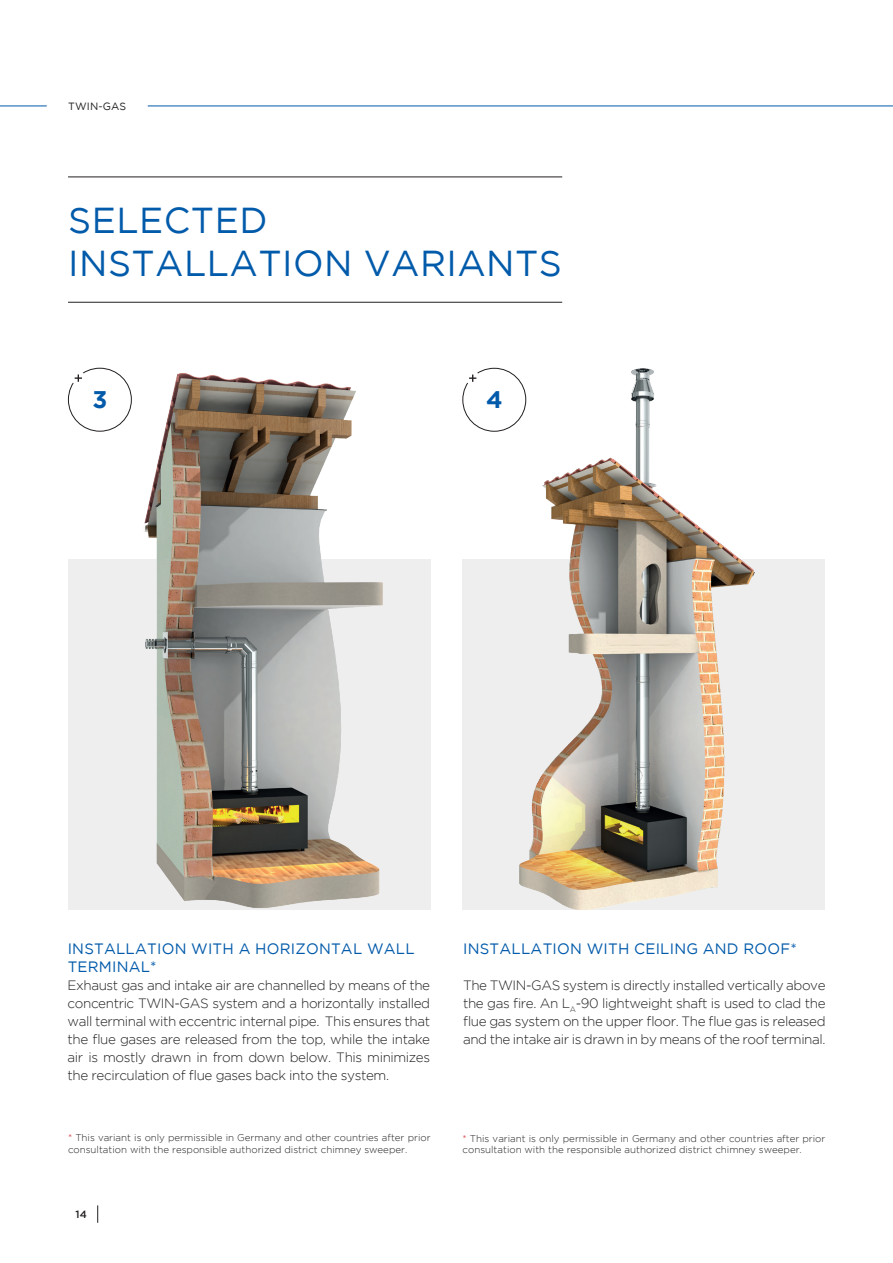
<style>
.page{position:relative;width:893px;height:1263px;background:#fff}
.page>*{position:absolute;margin:0;border:0;box-sizing:border-box;transform-origin:0 0}
.t1{font:36px/43.2px "Gotham";letter-spacing:.01em;color:#015aaa}
.t2{font:700 24px "Gotham";color:#015aaa}
.t3{font:15px/18px "Gotham";letter-spacing:.015em;color:#015aaa}
.t4{font:300 13.5px/18px "Gotham";letter-spacing:-.03em;color:#231f20;text-align:justify}
.t5{font:10.5px "Gotham";letter-spacing:.015em;color:#231f20}
.t6{font:500 10.5px "Gotham";color:#231f20}
.t7{font:300 9.75px/11.7px "Gotham";color:#231f20}
.s1{color:#d1232a}
</style>
<div class="page">
<div style="left:462px;top:559px;width:362px;height:351px;background:#eeeeef"></div>
<div style="left:68px;top:559px;width:362px;height:351px;background:#eeeeef"></div>
<hr style="left:68px;top:177px;width:494px;height:1px;background:#231f20">
<hr style="left:68px;top:302px;width:494px;height:1px;background:#231f20">
<div style="left:68px;top:368px;width:64px;height:64px;border:1px solid #231f20;border-radius:50%"></div>
<div style="left:71px;top:371px;width:14px;height:14px;background:#fff;border-radius:50%"></div>
<svg style="left:75px;top:374px;width:7px;height:8px"></svg>
<div style="left:462px;top:368px;width:64px;height:64px;border:1px solid #231f20;border-radius:50%"></div>
<div style="left:466px;top:371px;width:14px;height:14px;background:#fff;border-radius:50%"></div>
<svg style="left:469px;top:374px;width:7px;height:8px"></svg>
<img style="left:116px;top:372px;width:315px;height:537px">
<img style="left:519px;top:368px;width:236px;height:541px">
<hr style="left:0;top:106px;width:47px;height:1px;background:#015aaa">
<svg style="left:97px;top:1205px;width:1px;height:18px"></svg>
<hr style="left:148px;top:106px;width:745px;height:1px;background:#015aaa">
<p class="t5" style="left:68px;top:99px;width:60px">TWIN-GAS</p>
<h1 class="t1" style="left:68px;top:198px;width:495px">SELECTED<br>INSTALLATION VARIANTS</h1>
<h2 class="t2" style="left:92px;top:384px;width:16px">3</h2>
<h2 class="t2" style="left:486px;top:384px;width:18px">4</h2>
<p class="t3" style="left:68px;top:939px;width:348px">INSTALLATION WITH A HORIZONTAL WALL<br>TERMINAL*</p>
<p class="t4" style="left:68px;top:976px;width:364px">Exhaust gas and intake air are channelled by means of the concentric TWIN-GAS system and a horizontally installed wall terminal with eccentric internal pipe. This ensures that the flue gases are released from the top, while the intake air is mostly drawn in from down below. This minimizes the recirculation of flue gases back into the system.</p>
<p class="t3" style="left:463px;top:939px;width:335px">INSTALLATION WITH CEILING AND ROOF*</p>
<p class="t4" style="left:463px;top:975px;width:364px">The TWIN-GAS system is directly installed vertically above the gas fire. An L<sub>A</sub>-90 lightweight shaft is used to clad the flue gas system on the upper floor. The flue gas is released and the intake air is drawn in by means of the roof terminal.</p>
<p class="t7" style="left:68px;top:1132px;width:364px"><span class="s1">*</span> This variant is only permissible in Germany and other countries after prior consultation with the responsible authorized district chimney sweeper.</p>
<p class="t7" style="left:463px;top:1132px;width:364px"><span class="s1">*</span> This variant is only permissible in Germany and other countries after prior consultation with the responsible authorized district chimney sweeper.</p>
<p class="t6" style="left:76px;top:1208px;width:13px">14</p>
</div>
